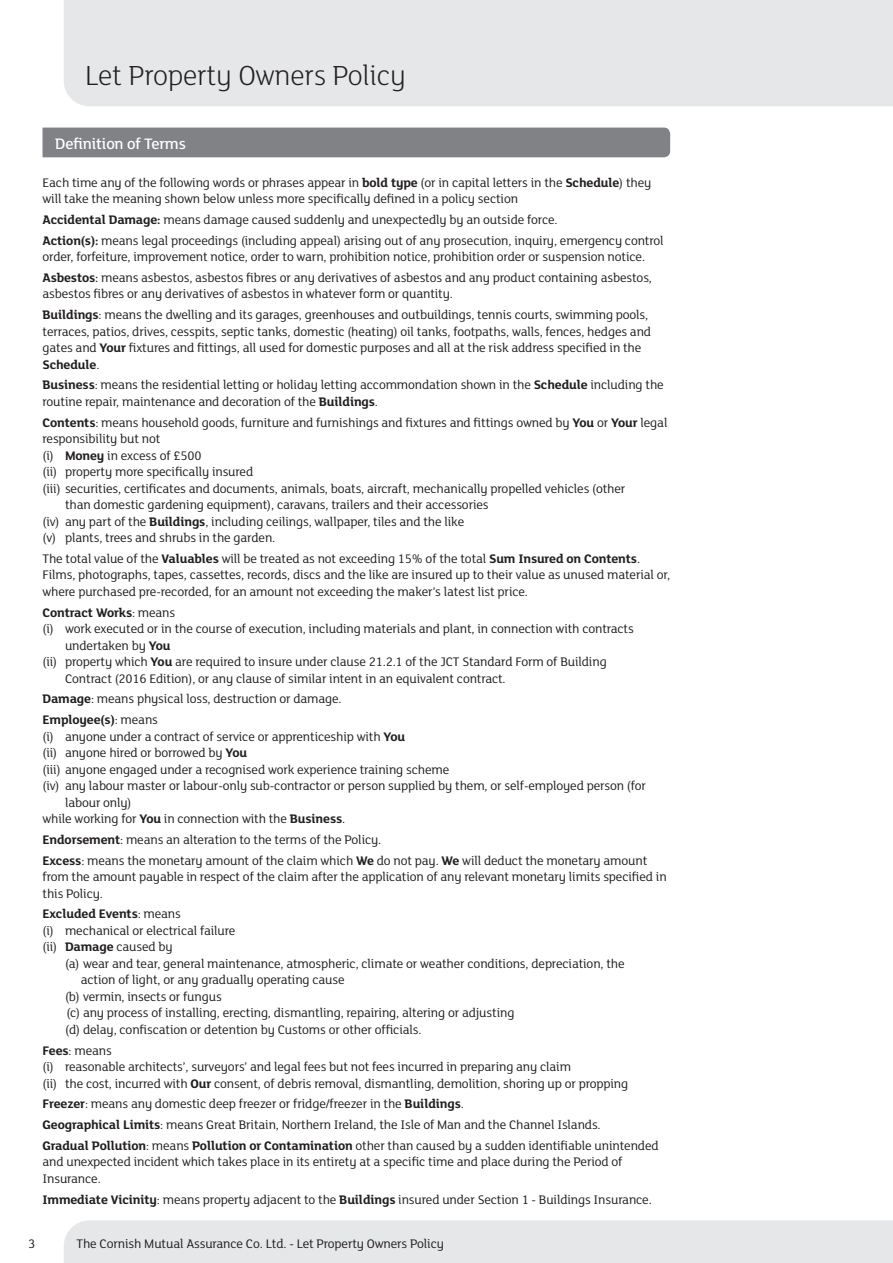
<style>
.page{position:relative;width:893px;height:1263px;background:#fff}
.page>*{position:absolute;margin:0;border:0;box-sizing:border-box;transform-origin:0 0}
.t1{font:300 30px "FS Lola";letter-spacing:-.01em;color:#231f20}
.t2{font:500 16.5px "FS Lola";letter-spacing:-.01em;color:#fff}
.t3{font:13.5px/16.5px "FS Lola";letter-spacing:-.01em;color:#231f20}
.t4{font:700 13.5px "FS Lola";letter-spacing:-.01em;color:#231f20}
.s1{font-weight:700}
.s2{font-weight:500}
.s3{font-weight:400}
</style>
<div class="page">
<div style="left:64px;top:1220px;width:829px;height:43px;background:#e6e7e9"></div>
<div style="left:64px;top:0;width:829px;height:106px;background:#e6e7e9"></div>
<div style="left:43px;top:128px;width:627px;height:29px;background:#808285"></div>
<h1 class="t1" style="left:85px;top:55px;width:322px">Let Property Owners Policy</h1>
<p class="t2" style="left:55px;top:133px;width:132px">Definition of Terms</p>
<p class="t3" style="left:43px;top:173px;width:610px">Each time any of the following words or phrases appear in <span class="s1">bold type</span> (or in capital letters in the <span class="s1">Schedule</span>) they will take the meaning shown below unless more specifically defined in a policy section</p>
<p class="t3" style="left:43px;top:209px;width:623px;line-height:20.7px"><span class="s1">Accidental Damage:</span> means damage caused suddenly and unexpectedly by an outside force.<br><span class="s1">Action(s):</span> means legal proceedings (including appeal) arising out of any prosecution, inquiry, emergency control</p>
<p class="t3" style="left:43px;top:246px;width:611px;line-height:20.7px">order, forfeiture, improvement notice, order to warn, prohibition notice, prohibition order or suspension notice.<br><span class="s1">Asbestos</span><span class="s2">:</span> means asbestos, asbestos fibres or any derivatives of asbestos and any product containing asbestos,</p>
<p class="t3" style="left:43px;top:283px;width:607px;line-height:20.7px">asbestos fibres or any derivatives of asbestos in whatever form or quantity.<br><span class="s1">Buildings</span>: means the dwelling and its garages, greenhouses and outbuildings, tennis courts, swimming pools,</p>
<p class="t3" style="left:43px;top:322px;width:610px">terraces, patios, drives, cesspits, septic tanks, domestic (heating) oil tanks, footpaths, walls, fences, hedges and gates and <span class="s1">Your</span> fixtures and fittings, all used for domestic purposes and all at the risk address specified in the<br><span class="s1">Schedule</span>.</p>
<p class="t3" style="left:43px;top:376px;width:623px"><span class="s1">Business</span>: means the residential letting or holiday letting accommondation shown in the <span class="s1">Schedule</span> including the routine repair, maintenance and decoration of the <span class="s1">Buildings</span>.</p>
<p class="t3" style="left:43px;top:413px;width:626px"><span class="s1">Contents</span>: means household goods, furniture and furnishings and fixtures and fittings owned by <span class="s1">You</span> or <span class="s1">Your</span> legal</p>
<p class="t3" style="left:43px;top:430px;width:119px">responsibility but not</p>
<p class="t3" style="left:43px;top:446px;width:161px">(i) <span class="s1">Money</span> in excess of £500</p>
<p class="t3" style="left:43px;top:463px;width:212px">(ii) property more specifically insured</p>
<p class="t3" style="left:43px;top:479px;width:584px">(iii) securities, certificates and documents, animals, boats, aircraft, mechanically propelled vehicles (other</p>
<p class="t3" style="left:65px;top:496px;width:425px">than domestic gardening equipment), caravans, trailers and their accessories</p>
<p class="t3" style="left:43px;top:512px;width:423px">(iv) any part of the <span class="s1">Buildings</span>, including ceilings, wallpaper, tiles and the like</p>
<p class="t3" style="left:43px;top:529px;width:234px">(v) plants, trees and shrubs in the garden.</p>
<p class="t3" style="left:43px;top:550px;width:629px">The total value of the <span class="s1">Valuables</span> will be treated as not exceeding 15% of the total <span class="s1">Sum Insured on Contents</span>.<br>Films, photographs, tapes, cassettes, records, discs and the like are insured up to their value as unused material or, where purchased pre-recorded, for an amount not exceeding the maker’s latest list price.</p>
<p class="t4" style="left:43px;top:603px;width:134px">Contract Works<span class="s3">: means</span></p>
<p class="t3" style="left:43px;top:620px;width:593px">(i) work executed or in the course of execution, including materials and plant, in connection with contracts</p>
<p class="t3" style="left:65px;top:636px;width:107px">undertaken by <span class="s1">You</span></p>
<p class="t3" style="left:43px;top:653px;width:566px">(ii) property which <span class="s1">You</span> are required to insure under clause 21.2.1 of the JCT Standard Form of Building</p>
<p class="t3" style="left:65px;top:669px;width:442px">Contract (2016 Edition), or any clause of similar intent in an equivalent contract.</p>
<p class="t3" style="left:43px;top:688px;width:301px;line-height:20.7px"><span class="s1">Damage</span>: means physical loss, destruction or damage.<br><span class="s1">Employee(s)</span>: means</p>
<p class="t3" style="left:43px;top:727px;width:364px">(i) anyone under a contract of service or apprenticeship with <span class="s1">You</span></p>
<p class="t3" style="left:43px;top:744px;width:206px">(ii) anyone hired or borrowed by <span class="s1">You</span></p>
<p class="t3" style="left:43px;top:760px;width:408px">(iii) anyone engaged under a recognised work experience training scheme</p>
<p class="t3" style="left:43px;top:777px;width:605px">(iv) any labour master or labour-only sub-contractor or person supplied by them, or self-employed person (for</p>
<p class="t3" style="left:65px;top:793px;width:68px">labour only)</p>
<p class="t3" style="left:43px;top:810px;width:304px">while working for <span class="s1">You</span> in connection with the <span class="s1">Business</span>.</p>
<p class="t3" style="left:43px;top:829px;width:606px;line-height:20.7px"><span class="s1">Endorsement</span>: means an alteration to the terms of the Policy.<br><span class="s1">Excess</span>: means the monetary amount of the claim which <span class="s1">We</span> do not pay. <span class="s1">We</span> will deduct the monetary amount</p>
<p class="t3" style="left:43px;top:868px;width:626px">from the amount payable in respect of the claim after the application of any relevant monetary limits specified in this Policy.</p>
<p class="t3" style="left:43px;top:905px;width:194px"><span class="s1">Excluded Events</span>: means<br>(i) mechanical or electrical failure (ii) <span class="s1">Damage</span> caused by</p>
<p class="t3" style="left:65px;top:955px;width:561px">(a) wear and tear, general maintenance, atmospheric, climate or weather conditions, depreciation, the</p>
<p class="t3" style="left:81px;top:971px;width:265px">action of light, or any gradually operating cause</p>
<p class="t3" style="left:65px;top:988px;width:158px">(b) vermin, insects or fungus</p>
<p class="t3" style="left:66px;top:1004px;width:450px">(c) any process of installing, erecting, dismantling, repairing, altering or adjusting</p>
<p class="t3" style="left:65px;top:1021px;width:358px">(d) delay, confiscation or detention by Customs or other officials.</p>
<p class="t3" style="left:43px;top:1041px;width:587px"><span class="s1">Fees</span>: means<br>(i) reasonable architects’, surveyors’ and legal fees but not fees incurred in preparing any claim<br>(ii) the cost, incurred with <span class="s1">Our</span> consent, of debris removal, dismantling, demolition, shoring up or propping</p>
<p class="t3" style="left:43px;top:1093px;width:618px;line-height:20.7px"><span class="s1">Freezer</span>: means any domestic deep freezer or fridge/freezer in the <span class="s1">Buildings</span>.<br><span class="s1">Geographical Limits</span>: means Great Britain, Northern Ireland, the Isle of Man and the Channel Islands.<br><span class="s1">Gradual Pollution</span>: means <span class="s1">Pollution or Contamination</span> other than caused by a sudden identifiable unintended</p>
<p class="t3" style="left:43px;top:1153px;width:581px">and unexpected incident which takes place in its entirety at a specific time and place during the Period of<br>Insurance.</p>
<p class="t3" style="left:43px;top:1190px;width:611px"><span class="s1">Immediate Vicinity</span>: means property adjacent to the <span class="s1">Buildings</span> insured under Section 1 - Buildings Insurance.</p>
<p class="t3" style="left:28px;top:1234px;width:9px">3</p>
<p class="t3" style="left:77px;top:1234px;width:369px">The Cornish Mutual Assurance Co. Ltd. - Let Property Owners Policy</p>
</div>
